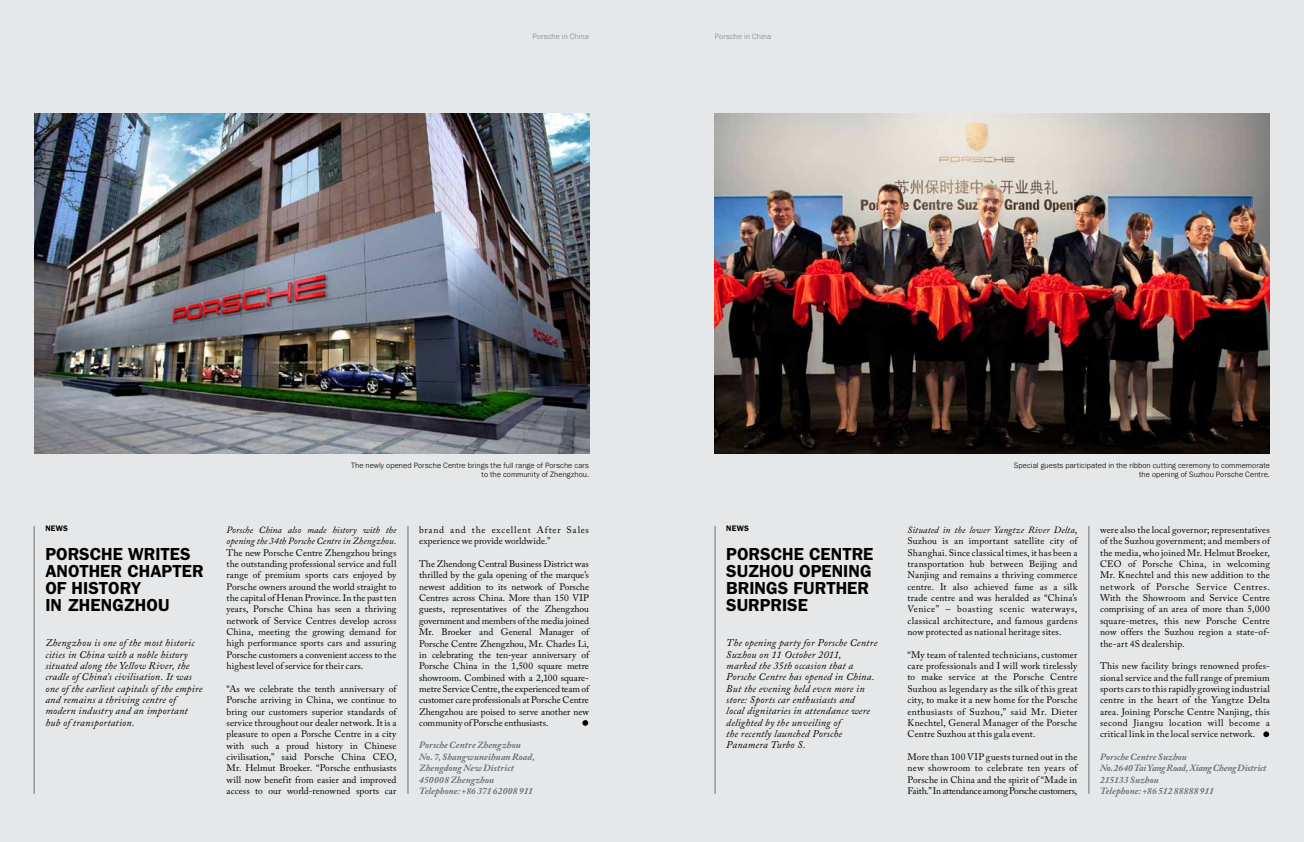
<style>
.page{position:relative;width:1304px;height:842px;background:#e6e7e8}
.page>*{position:absolute;margin:0;border:0;box-sizing:border-box;transform-origin:0 0}
.t1{font:600 17.5px/17px "ITC Franklin Gothic Std";color:#000}
.t2{font:italic 10.2px/11.3px "Adobe Caslon Pro";letter-spacing:.025em;color:#000}
.t3{font:9.5px/11.3px "Adobe Caslon Pro";letter-spacing:.01em;color:#000;text-align:justify}
.t4{font:italic 700 9.5px/11.3px "Adobe Caslon Pro";letter-spacing:.01em;color:#6d6e71}
.t5{font:italic 9.5px/11.3px "Adobe Caslon Pro";letter-spacing:.005em;color:#000}
.t6{font:9.5px/11.3px "Adobe Caslon Pro";letter-spacing:.05em;color:#000}
.t7{font:300 8px/9.5px "Franklin Gothic URW";letter-spacing:.015em;color:#000;text-align:right}
.t8{font:300 8px "Franklin Gothic URW";letter-spacing:.01em;color:#808285}
.t9{font:600 8px "ITC Franklin Gothic Std";letter-spacing:.03em;color:#000}
.s1{font-style:italic}
</style>
<div class="page">
<img style="left:34px;top:113px;width:556px;height:341px">
<img style="left:714px;top:113px;width:556px;height:341px">
<svg style="left:582px;top:720px;width:6px;height:6px"></svg>
<hr style="left:408px;top:526px;width:1px;height:268px;background:#6d6e71">
<hr style="left:34px;top:526px;width:1px;height:268px;background:#6d6e71">
<svg style="left:1263px;top:731px;width:6px;height:6px"></svg>
<hr style="left:1089px;top:526px;width:1px;height:268px;background:#6d6e71">
<hr style="left:715px;top:526px;width:1px;height:268px;background:#6d6e71">
<p class="t8" style="left:533px;top:32px;width:58px">Porsche in China</p>
<p class="t8" style="left:715px;top:32px;width:58px">Porsche in China</p>
<p class="t9" style="left:45px;top:524px;width:24px">NEWS</p>
<h1 class="t1" style="left:45px;top:545px;width:160px">PORSCHE WRITES<br>ANOTHER CHAPTER<br>OF HISTORY<br>IN ZHENGZHOU</h1>
<p class="t2" style="left:45px;top:637px;width:158px">Zhengzhou is one of the most historic cities in China with a noble history situated along the Yellow River, the cradle of China’s civilisation. It was one of the earliest capitals of the empire and remains a thriving centre of modern industry and an important hub of transportation.</p>
<p class="t7" style="left:351px;top:460px;width:239px">The newly opened Porsche Centre brings the full range of Porsche cars to the community of Zhengzhou.</p>
<p class="t5" style="left:227px;top:524px;width:171px">Porsche China also made history with the opening the 34th Porsche Centre in Zhengzhou.</p>
<p class="t3" style="left:227px;top:547px;width:171px">The new Porsche Centre Zhengzhou brings the outstanding professional service and full range of premium sports cars enjoyed by Porsche owners around the world straight to the capital of Henan Province. In the past ten years, Porsche China has seen a thriving network of Service Centres develop across China, meeting the growing demand for high performance sports cars and assuring Porsche customers a convenient access to the highest level of service for their cars.</p>
<p class="t3" style="left:227px;top:683px;width:171px">“As we celebrate the tenth anniversary of Porsche arriving in China, we continue to bring our customers superior standards of service throughout our dealer network. It is a pleasure to open a Porsche Centre in a city with such a proud history in Chinese civilisation,” said Porsche China CEO, Mr. Helmut Broeker. “Porsche enthusiasts will now benefit from easier and improved access to our world-renowned sports car</p>
<p class="t6" style="left:419px;top:524px;width:171px">brand and the excellent After Sales experience we provide worldwide.”</p>
<p class="t3" style="left:419px;top:558px;width:171px">The Zhendong Central Business District was thrilled by the gala opening of the marque’s newest addition to its network of Porsche Centres across China. More than 150 VIP guests, representatives of the Zhengzhou government and members of the media joined Mr. Broeker and General Manager of Porsche Centre Zhengzhou, Mr. Charles Li, in celebrating the ten-year anniversary of Porsche China in the 1,500 square metre showroom. Combined with a 2,100 square&shy;metre Service Centre, the experienced team of customer care professionals at Porsche Centre Zhengzhou are poised to serve another new community of Porsche enthusiasts.</p>
<p class="t4" style="left:419px;top:739px;width:117px">Porsche Centre Zhengzhou<br>No. 7, Shangwuneihuan Road,<br>Zhengdong New District<br>450008 Zhengzhou<br>Telephone: +86 371 62008 911</p>
<p class="t9" style="left:726px;top:524px;width:24px">NEWS</p>
<h1 class="t1" style="left:726px;top:545px;width:149px">PORSCHE CENTRE<br>SUZHOU OPENING<br>BRINGS FURTHER<br>SURPRISE</h1>
<p class="t2" style="left:726px;top:637px;width:152px">The opening party for Porsche Centre<br>Suzhou on 11 October 2011,<br>marked the 35th occasion that a<br>Porsche Centre has opened in China.<br>But the evening held even more in store: Sports car enthusiasts and<br>local dignitaries in attendance were delighted by the unveiling of<br>the recently launched Porsche<br>Panamera Turbo S.</p>
<p class="t7" style="left:1014px;top:460px;width:258px">Special guests participated in the ribbon cutting ceremony to commemorate the opening of Suzhou Porsche Centre.</p>
<p class="t3" style="left:907px;top:524px;width:171px"><span class="s1">Situated in the lower Yangtze River Delta</span>, Suzhou is an important satellite city of Shanghai. Since classical times, it has been a transportation hub between Beijing and Nanjing and remains a thriving commerce centre. It also achieved fame as a silk trade centre and was heralded as “China’s Venice” – boasting scenic waterways, classical architecture, and famous gardens now protected as national heritage sites.</p>
<p class="t3" style="left:907px;top:649px;width:171px">“My team of talented technicians, customer care professionals and I will work tirelessly to make service at the Porsche Centre Suzhou as legendary as the silk of this great city, to make it a new home for the Porsche enthusiasts of Suzhou,” said Mr. Dieter Knechtel, General Manager of the Porsche Centre Suzhou at this gala event.</p>
<p class="t3" style="left:907px;top:751px;width:171px">More than 100 VIP guests turned out in the new showroom to celebrate ten years of Porsche in China and the spirit of “Made in Faith.” In attendance among Porsche customers,</p>
<p class="t3" style="left:1100px;top:524px;width:171px">were also the local governor; representatives of the Suzhou government; and members of the media, who joined Mr. Helmut Broeker, CEO of Porsche China, in welcoming Mr. Knechtel and this new addition to the network of Porsche Service Centres.<br>With the Showroom and Service Centre comprising of an area of more than 5,000 square-metres, this new Porsche Centre now offers the Suzhou region a state-of&shy;the-art 4S dealership.</p>
<p class="t3" style="left:1100px;top:660px;width:171px">This new facility brings renowned profes&shy;sional service and the full range of premium sports cars to this rapidly growing industrial centre in the heart of the Yangtze Delta area. Joining Porsche Centre Nanjing, this second Jiangsu location will become a critical link in the local service network.</p>
<p class="t4" style="left:1100px;top:751px;width:168px">Porsche Centre Suzhou<br>No. 2640 Tai Yang Road, Xiang Cheng District<br>215133 Suzhou<br>Telephone: +86 512 88888 911</p>
</div>
